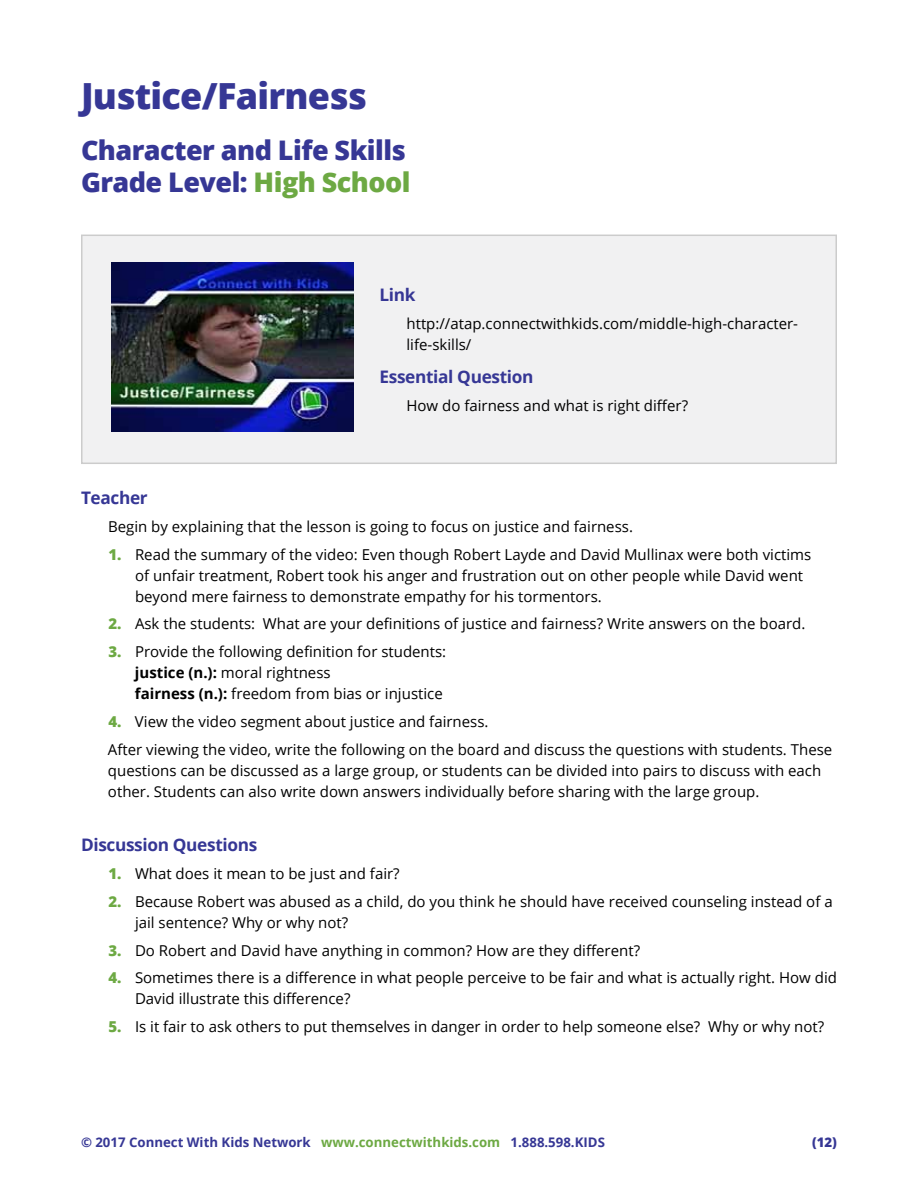
<style>
.page{position:relative;width:918px;height:1188px;background:#fff}
.page>*{position:absolute;margin:0;border:0;box-sizing:border-box;transform-origin:0 0}
.t1{font:800 36px "Open Sans";letter-spacing:-.02em;color:#363795}
.t2{font:800 27px/31.5px "Open Sans";letter-spacing:-.02em;color:#363795}
.t3{font:700 17.25px "Open Sans";letter-spacing:-.02em;color:#363795}
.t4{font:15px/21px "Open Sans";color:#000}
.t5{font:700 13.2px "Open Sans";color:#363795}
.t6{font:800 13.2px "Open Sans";color:#363795}
.s1{color:#6da943}
.s2{font-weight:800;color:#6da943}
.s3{font-weight:700}
</style>
<div class="page">
<div style="left:82px;top:235px;width:754px;height:228px;background:#f1f1f2"></div>
<div style="left:81px;top:235px;width:756px;height:229px;border:2px solid #ccc"></div>
<img style="left:111px;top:263px;width:243px;height:168px">
<h1 class="t1" style="left:81px;top:68px;width:288px">Justice/Fairness</h1>
<h2 class="t2" style="left:81px;top:133px;width:331px">Character and Life Skills<br>Grade Level: <span class="s1">High School</span></h2>
<p class="t3" style="left:380px;top:282px;width:38px">Link</p>
<p class="t4" style="left:406px;top:312px;width:393px">http://atap.connectwithkids.com/middle-high-character&shy;life-skills/</p>
<p class="t3" style="left:380px;top:365px;width:155px">Essential Question</p>
<p class="t4" style="left:406px;top:395px;width:283px">How do fairness and what is right differ?</p>
<p class="t3" style="left:81px;top:486px;width:68px">Teacher</p>
<p class="t4" style="left:108px;top:516px;width:527px">Begin by explaining that the lesson is going to focus on justice and fairness.</p>
<p class="t4" style="left:135px;top:543px;width:678px;text-indent:-27px"><span class="s2">1.</span> Read the summary of the video: Even though Robert Layde and David Mullinax were both victims of unfair treatment, Robert took his anger and frustration out on other people while David went beyond mere fairness to demonstrate empathy for his tormentors.</p>
<p class="t4" style="left:108px;top:613px;width:699px"><span class="s2">2.</span> Ask the students: What are your definitions of justice and fairness? Write answers on the board.</p>
<p class="t4" style="left:135px;top:641px;width:313px;text-indent:-27px"><span class="s2">3.</span> Provide the following definition for students: <span class="s3">justice (n.):</span> moral rightness<br><span class="s3">fairness (n.):</span> freedom from bias or injustice</p>
<p class="t4" style="left:108px;top:707px;width:726px;line-height:27.8px"><span class="s2">4.</span> View the video segment about justice and fairness.<br>After viewing the video, write the following on the board and discuss the questions with students. These</p>
<p class="t4" style="left:108px;top:759px;width:715px">questions can be discussed as a large group, or students can be divided into pairs to discuss with each other. Students can also write down answers individually before sharing with the large group.</p>
<p class="t3" style="left:81px;top:833px;width:178px">Discussion Questions</p>
<p class="t4" style="left:108px;top:863px;width:293px"><span class="s2">1.</span> What does it mean to be just and fair?</p>
<p class="t4" style="left:135px;top:891px;width:699px;text-indent:-27px"><span class="s2">2.</span> Because Robert was abused as a child, do you think he should have received counseling instead of a jail sentence? Why or why not?</p>
<p class="t4" style="left:108px;top:939px;width:533px"><span class="s2">3.</span> Do Robert and David have anything in common? How are they different?</p>
<p class="t4" style="left:135px;top:967px;width:704px;text-indent:-27px"><span class="s2">4.</span> Sometimes there is a difference in what people perceive to be fair and what is actually right. How did<br>David illustrate this difference?</p>
<p class="t4" style="left:108px;top:1016px;width:717px"><span class="s2">5.</span> Is it fair to ask others to put themselves in danger in order to help someone else? Why or why not?</p>
<p class="t5" style="left:81px;top:1133px;width:525px">© 2017 Connect With Kids Network <span class="s1">www.connectwithkids.com</span> 1.888.598.KIDS</p>
<p class="t6" style="left:812px;top:1133px;width:26px">(12)</p>
</div>
